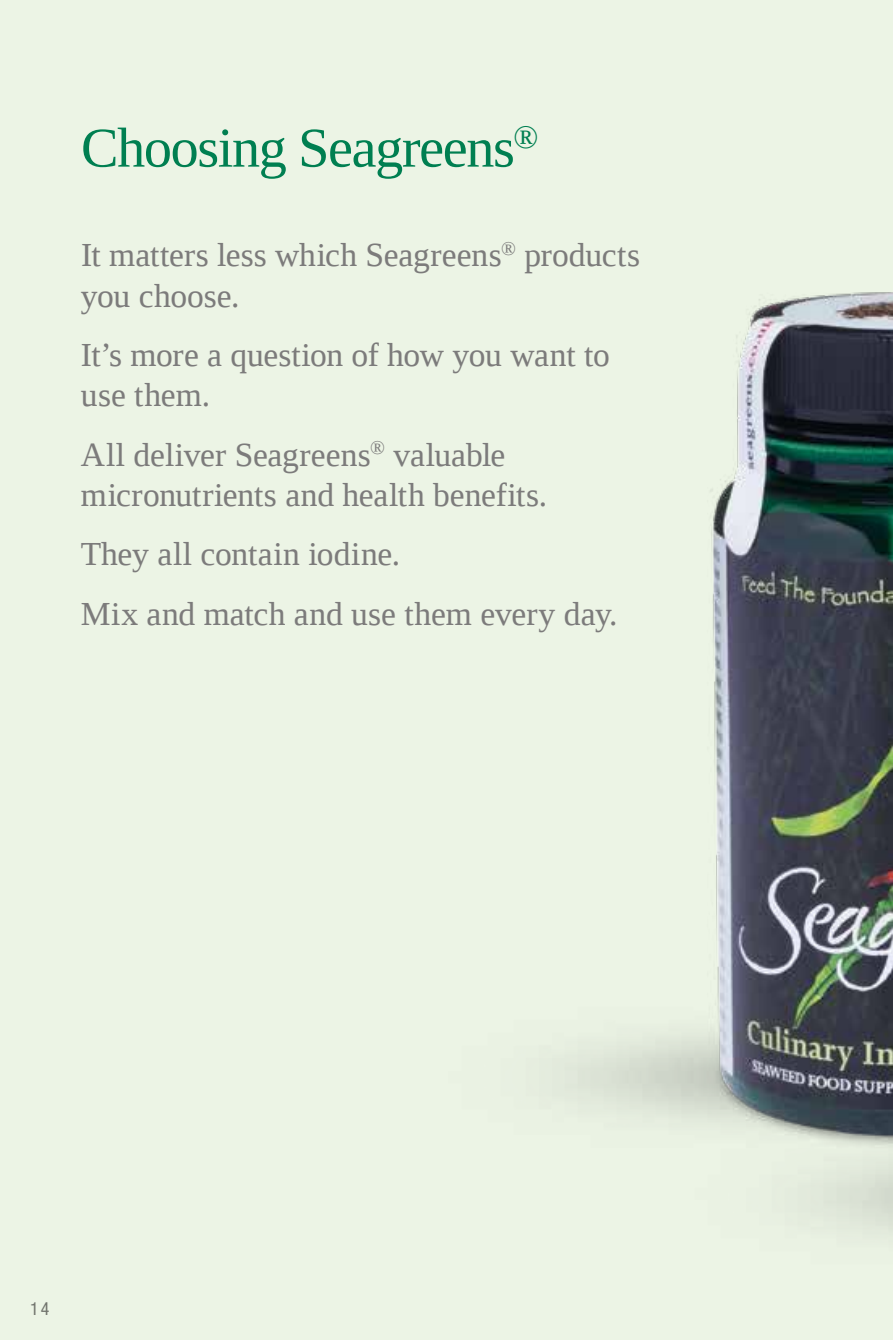
<style>
.page{position:relative;width:893px;height:1340px;background:#fff}
.page>*{position:absolute;margin:0;border:0;box-sizing:border-box;transform-origin:0 0}
.t1{font:56.25px "Tinos";letter-spacing:-.025em;color:#007f51}
.t2{font:33.52px/40.3px "Tinos";color:#7c7b7b}
.t3{font:condensed 18px "Helvetica Neue LT";color:#7c7b7b}
</style>
<div class="page">
<div style="left:0;top:0;width:893px;height:1339px;background:#ecf4e5"></div>
<img style="left:564px;top:292px;width:329px;height:941px">
<h1 class="t1" style="left:81px;top:118px;width:459px">Choosing Seagreens<sup>®</sup></h1>
<p class="t2" style="left:81px;top:235px;width:561px">It matters less which Seagreens<sup>®</sup> products you choose.</p>
<p class="t2" style="left:81px;top:335px;width:530px">It’s more a question of how you want to use them.</p>
<p class="t2" style="left:81px;top:434px;width:468px">All deliver Seagreens<sup>®</sup> valuable micronutrients and health benefits.</p>
<p class="t2" style="left:81px;top:524px;width:538px;line-height:59.4px">They all contain iodine.<br>Mix and match and use them every day.</p>
<p class="t3" style="left:30px;top:1297px;width:21px">14</p>
</div>
